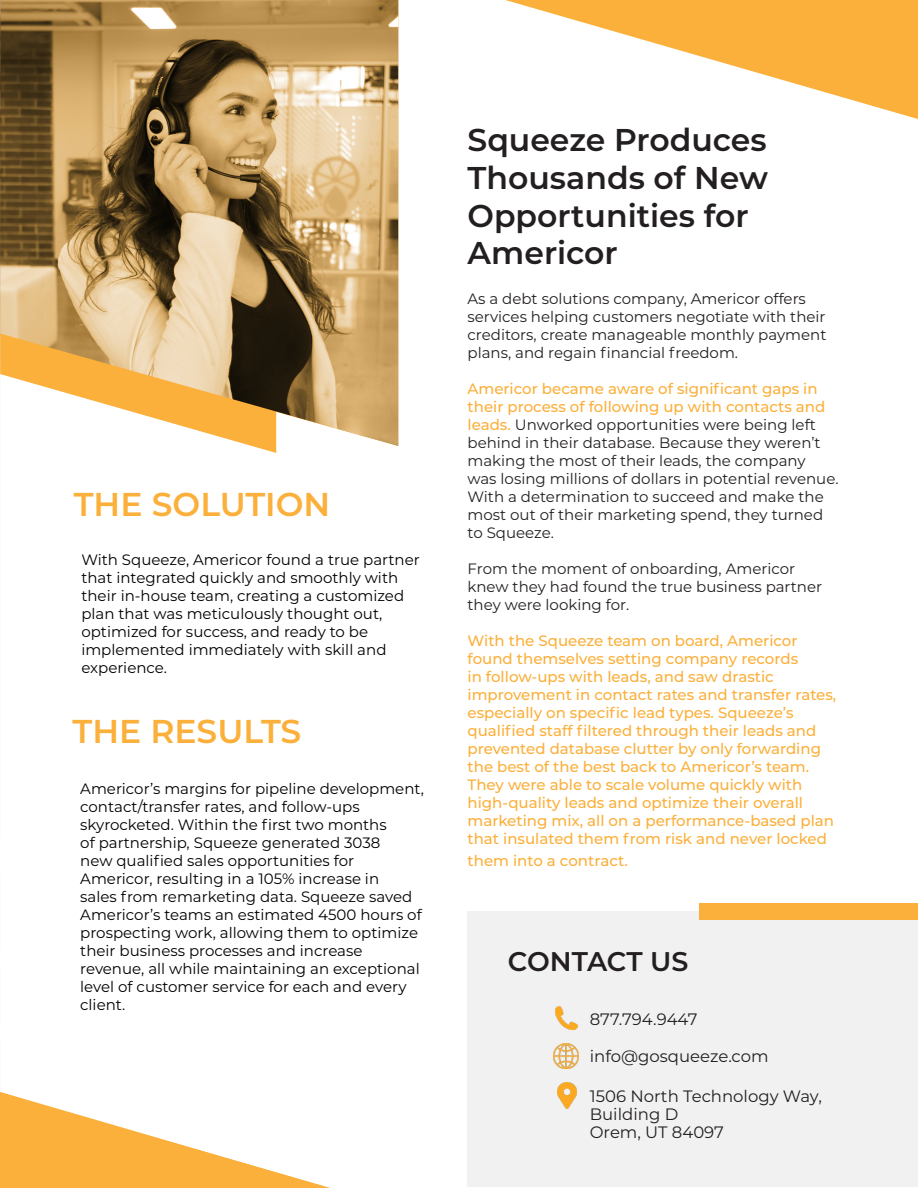
<style>
.page{position:relative;width:918px;height:1188px;background:#fff}
.page>*{position:absolute;margin:0;border:0;box-sizing:border-box;transform-origin:0 0}
.t1{font:600 33px "Montserrat";color:#fbb03b}
.t2{font:600 31.5px/37.8px "Montserrat";color:#231f20}
.t3{font:600 27px "Montserrat";letter-spacing:-.01em;color:#231f20}
.t4{font:16.5px/18px "Montserrat";color:#231f20}
.t5{font:15px/18px "Montserrat";color:#000}
.t6{font:15px/18px "Montserrat";color:#231f20}
.t7{font:500 15px/18px "Montserrat";color:#fbb03b}
.s1{font-weight:500;color:#fbb03b}
</style>
<div class="page">
<svg style="left:505px;top:0;width:413px;height:119px"></svg>
<svg style="left:1px;top:0;width:397px;height:446px"></svg>
<div style="left:468px;top:911px;width:450px;height:275px;background:#f1f1f1"></div>
<div style="left:699px;top:903px;width:219px;height:16px;background:#fbb03b"></div>
<img style="left:555px;top:1007px;width:23px;height:22px">
<img style="left:557px;top:1082px;width:19px;height:27px">
<img style="left:554px;top:1043px;width:25px;height:25px">
<svg style="left:0;top:1092px;width:330px;height:96px"></svg>
<svg style="left:0;top:0;width:1px;height:376px"></svg>
<div style="left:0;top:1158px;width:12px;height:30px;background:#fbb03b"></div>
<h1 class="t1" style="left:74px;top:481px;width:258px">THE SOLUTION</h1>
<p class="t5" style="left:81px;top:550px;width:340px">With Squeeze, Americor found a true partner that integrated quickly and smoothly with their in-house team, creating a customized plan that was meticulously thought out, optimized for success, and ready to be implemented immediately with skill and experience.</p>
<h1 class="t1" style="left:73px;top:708px;width:230px">THE RESULTS</h1>
<p class="t5" style="left:80px;top:779px;width:345px">Americor’s margins for pipeline development, contact/transfer rates, and follow-ups skyrocketed. Within the first two months<br>of partnership, Squeeze generated 3038<br>new qualified sales opportunities for Americor, resulting in a 105% increase in<br>sales from remarketing data. Squeeze saved Americor’s teams an estimated 4500 hours of prospecting work, allowing them to optimize their business processes and increase revenue, all while maintaining an exceptional level of customer service for each and every client.</p>
<h2 class="t2" style="left:468px;top:119px;width:302px">Squeeze Produces<br>Thousands of New<br>Opportunities for<br>Americor</h2>
<p class="t6" style="left:468px;top:290px;width:360px">As a debt solutions company, Americor offers services helping customers negotiate with their creditors, create manageable monthly payment plans, and regain financial freedom.</p>
<p class="t6" style="left:468px;top:380px;width:373px"><span class="s1">Americor became aware of significant gaps in their process of following up with contacts and leads.</span> Unworked opportunities were being left behind in their database. Because they weren’t making the most of their leads, the company<br>was losing millions of dollars in potential revenue.<br>With a determination to succeed and make the most out of their marketing spend, they turned to Squeeze.</p>
<p class="t6" style="left:468px;top:560px;width:356px">From the moment of onboarding, Americor knew they had found the true business partner they were looking for.</p>
<p class="t7" style="left:468px;top:631px;width:370px">With the Squeeze team on board, Americor found themselves setting company records<br>in follow-ups with leads, and saw drastic improvement in contact rates and transfer rates, especially on specific lead types. Squeeze’s qualified staff filtered through their leads and prevented database clutter by only forwarding the best of the best back to Americor’s team.<br>They were able to scale volume quickly with high-quality leads and optimize their overall marketing mix, all on a performance-based plan that insulated them from risk and never locked</p>
<p class="t7" style="left:468px;top:851px;width:162px">them into a contract.</p>
<h3 class="t3" style="left:508px;top:943px;width:182px">CONTACT US</h3>
<p class="t4" style="left:590px;top:1010px;width:109px">877.794.9447</p>
<p class="t4" style="left:590px;top:1047px;width:180px">info@gosqueeze.com</p>
<p class="t4" style="left:590px;top:1087px;width:234px">1506 North Technology Way,<br>Building D<br>Orem, UT 84097</p>
</div>
